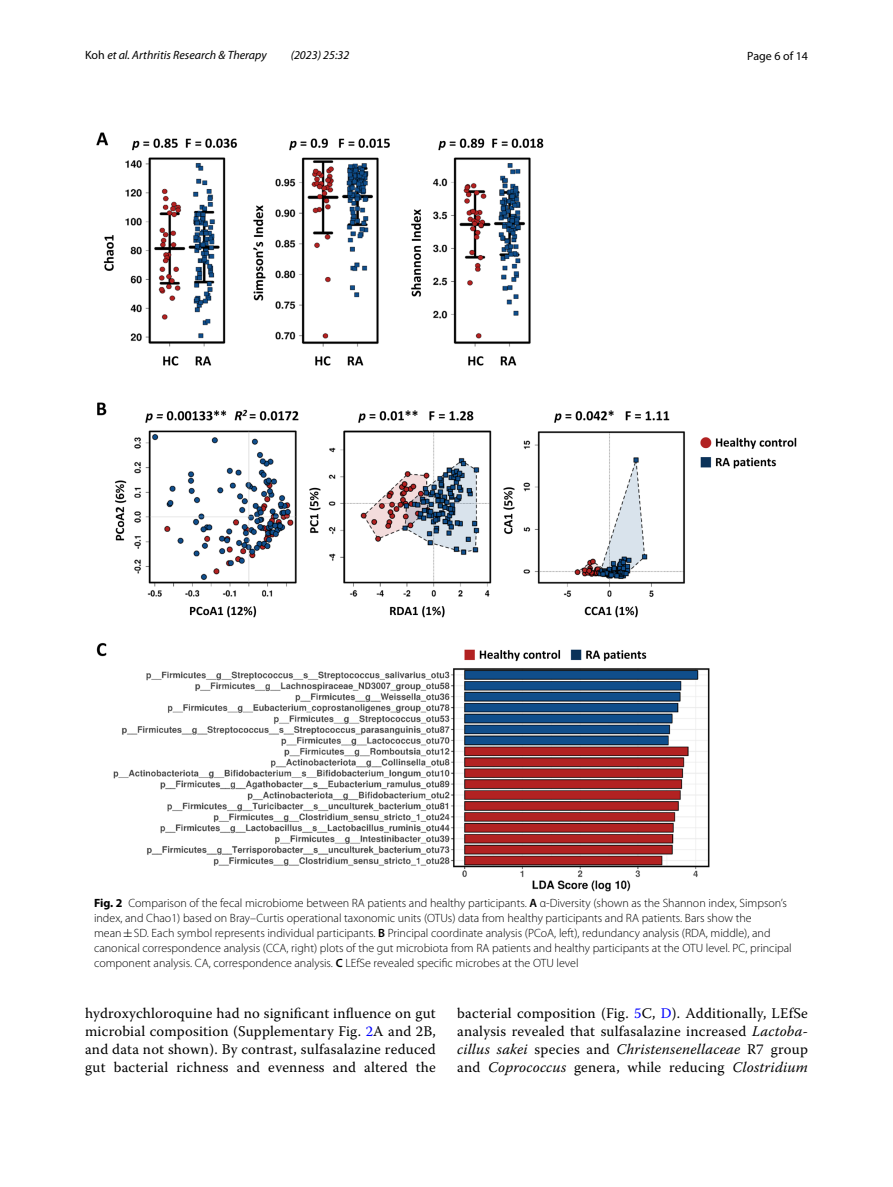
<style>
.page{position:relative;width:893px;height:1187px;background:#fff}
.page>*{position:absolute;margin:0;border:0;box-sizing:border-box;transform-origin:0 0}
.t1{font:14.7px/18px "Warnock Pro";letter-spacing:.015em;color:#000;text-align:justify}
.t2{font:300 12px/15px "Myriad Pro";color:#000}
.t3{font:italic 12px "Myriad Pro";color:#000}
.t4{font:12px "Myriad Pro";color:#000}
.s1{font-style:normal}
.s2{font-weight:700}
.s3{font-weight:600}
.s4{font-family:"MTSY";font-weight:400}
.s5{color:#00f}
.s6{font-style:italic}
</style>
<div class="page">
<img style="left:96px;top:133px;width:701px;height:758px">
<p class="t3" style="left:85px;top:48px;width:183px"><span class="s1">Koh</span> et al. Arthritis Research &amp; Therapy</p>
<p class="t3" style="left:291px;top:48px;width:60px">(2023) 25:32</p>
<p class="t4" style="left:747px;top:48px;width:62px">Page 6 of 14</p>
<p class="t2" style="left:94px;top:895px;width:699px"><span class="s2">Fig. 2</span> Comparison of the fecal microbiome between RA patients and healthy participants. <span class="s3">A</span> α-Diversity (shown as the Shannon index, Simpson’s index, and Chao1) based on Bray–Curtis operational taxonomic units (OTUs) data from healthy participants and RA patients. Bars show the mean<span class="s4">±</span>SD. Each symbol represents individual participants. <span class="s3">B</span> Principal coordinate analysis (PCoA, left), redundancy analysis (RDA, middle), and canonical correspondence analysis (CCA, right) plots of the gut microbiota from RA patients and healthy participants at the OTU level. PC, principal component analysis. CA, correspondence analysis. <span class="s3">C</span> LEfSe revealed specific microbes at the OTU level</p>
<p class="t1" style="left:85px;top:1003px;width:352px">hydroxychloroquine had no significant influence on gut microbial composition (Supplementary Fig. <span class="s5">2</span>A and 2B, and data not shown). By contrast, sulfasalazine reduced gut bacterial richness and evenness and altered the</p>
<p class="t1" style="left:457px;top:1003px;width:352px">bacterial composition (Fig. <span class="s5">5</span>C, <span class="s5">D</span>). Additionally, LEfSe analysis revealed that sulfasalazine increased <span class="s6">Lactoba&shy;cillus sakei</span> species and <span class="s6">Christensenellaceae</span> R7 group and <span class="s6">Coprococcus</span> genera, while reducing <span class="s6">Clostridium</span></p>
</div>
